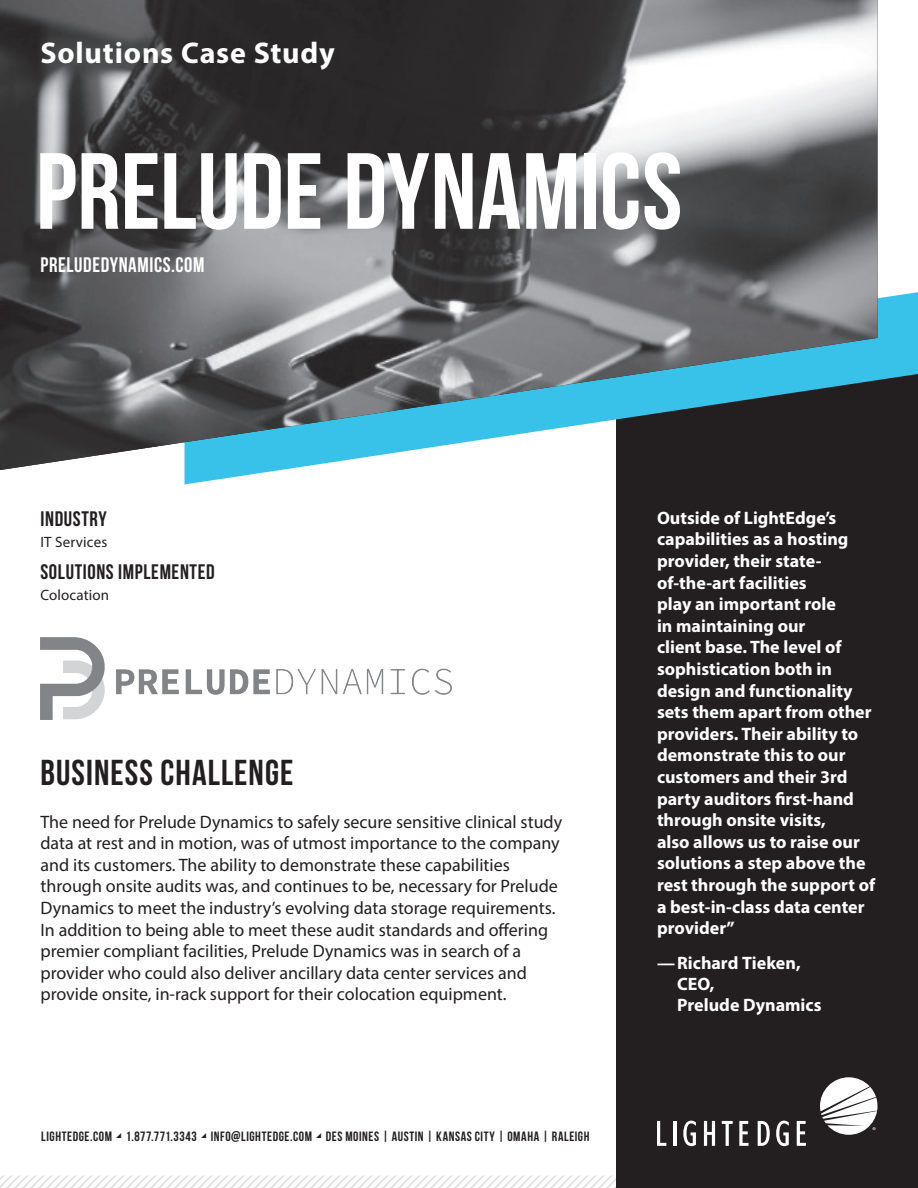
<style>
.page{position:relative;width:918px;height:1188px;background:#fff}
.page>*{position:absolute;margin:0;border:0;box-sizing:border-box;transform-origin:0 0}
.t1{font:700 108px "Bebas Neue";color:#fff}
.t2{font:700 36px "Bebas Neue";letter-spacing:.03em;color:#231f20}
.t3{font:700 30px "Myriad Pro";letter-spacing:.025em;color:#fff}
.t4{font:700 21px "Bebas Neue";letter-spacing:.03em;color:#231f20}
.t5{font:700 21px "Bebas Neue";letter-spacing:.03em;color:#fff}
.body{font:18px/21.6px "Myriad Pro";color:#231f20}
.t6{font:700 18px/21.6px "Myriad Pro";color:#fff}
.t7{font:15px "Myriad Pro";letter-spacing:.01em;color:#231f20}
.t8{font:700 13.5px "Bebas Neue";letter-spacing:.04em;color:#231f20}
</style>
<div class="page">
<div style="left:616px;top:198px;width:302px;height:990px;background:#231f20"></div>
<svg style="left:878px;top:198px;width:40px;height:182px;fill:#fff"></svg>
<svg style="left:657px;top:1121px;width:9px;height:25px"></svg>
<hr style="left:673px;top:1121px;width:4px;height:25px;background:#fff">
<svg style="left:683px;top:1121px;width:13px;height:25px"></svg>
<svg style="left:704px;top:1121px;width:11px;height:25px"></svg>
<svg style="left:722px;top:1121px;width:11px;height:25px"></svg>
<svg style="left:739px;top:1121px;width:10px;height:25px"></svg>
<svg style="left:758px;top:1121px;width:12px;height:25px"></svg>
<svg style="left:776px;top:1121px;width:13px;height:25px"></svg>
<svg style="left:797px;top:1121px;width:9px;height:25px"></svg>
<svg style="left:820px;top:1077px;width:58px;height:58px"></svg>
<svg style="left:0;top:1176px;width:616px;height:12px"></svg>
<img style="left:0;top:0;width:878px;height:470px">
<img style="left:40px;top:638px;width:412px;height:82px">
<p class="t3" style="left:40px;top:33px;width:296px">Solutions Case Study</p>
<p class="t1" style="left:36px;top:132px;width:648px">PRELUDE DYNAMICS</p>
<p class="t5" style="left:40px;top:253px;width:166px">PRELUDEDYNAMICS.COM</p>
<p class="t4" style="left:40px;top:507px;width:68px">INDUSTRY</p>
<p class="t7" style="left:40px;top:533px;width:68px">IT Services</p>
<p class="t4" style="left:40px;top:560px;width:176px">SOLUTIONS IMPLEMENTED</p>
<p class="t7" style="left:40px;top:585px;width:70px">Colocation</p>
<p class="t2" style="left:40px;top:753px;width:254px">BUSINESS CHALLENGE</p>
<p class="body" style="left:40px;top:810px;width:523px">The need for Prelude Dynamics to safely secure sensitive clinical study data at rest and in motion, was of utmost importance to the company and its customers. The ability to demonstrate these capabilities through onsite audits was, and continues to be, necessary for Prelude Dynamics to meet the industry’s evolving data storage requirements.<br>In addition to being able to meet these audit standards and offering premier compliant facilities, Prelude Dynamics was in search of a provider who could also deliver ancillary data center services and provide onsite, in-rack support for their colocation equipment.</p>
<p class="t8" style="left:41px;top:1129px;width:550px">LIGHTEDGE.COM 1.877.771.3343 INFO@LIGHTEDGE.COM DES MOINES | AUSTIN | KANSAS CITY | OMAHA | RALEIGH</p>
<p class="t6" style="left:657px;top:506px;width:220px">Outside of LightEdge’s capabilities as a hosting provider, their state&shy;of-the-art facilities<br>play an important role<br>in maintaining our<br>client base. The level of sophistication both in design and functionality sets them apart from other providers. Their ability to demonstrate this to our customers and their 3rd party auditors first-hand through onsite visits,<br>also allows us to raise our solutions a step above the rest through the support of a best-in-class data center provider”</p>
<p class="t6" style="left:677px;top:952px;width:146px;line-height:21px;text-indent:-20px">—Richard Tieken,<br>CEO,<br>Prelude Dynamics</p>
</div>
